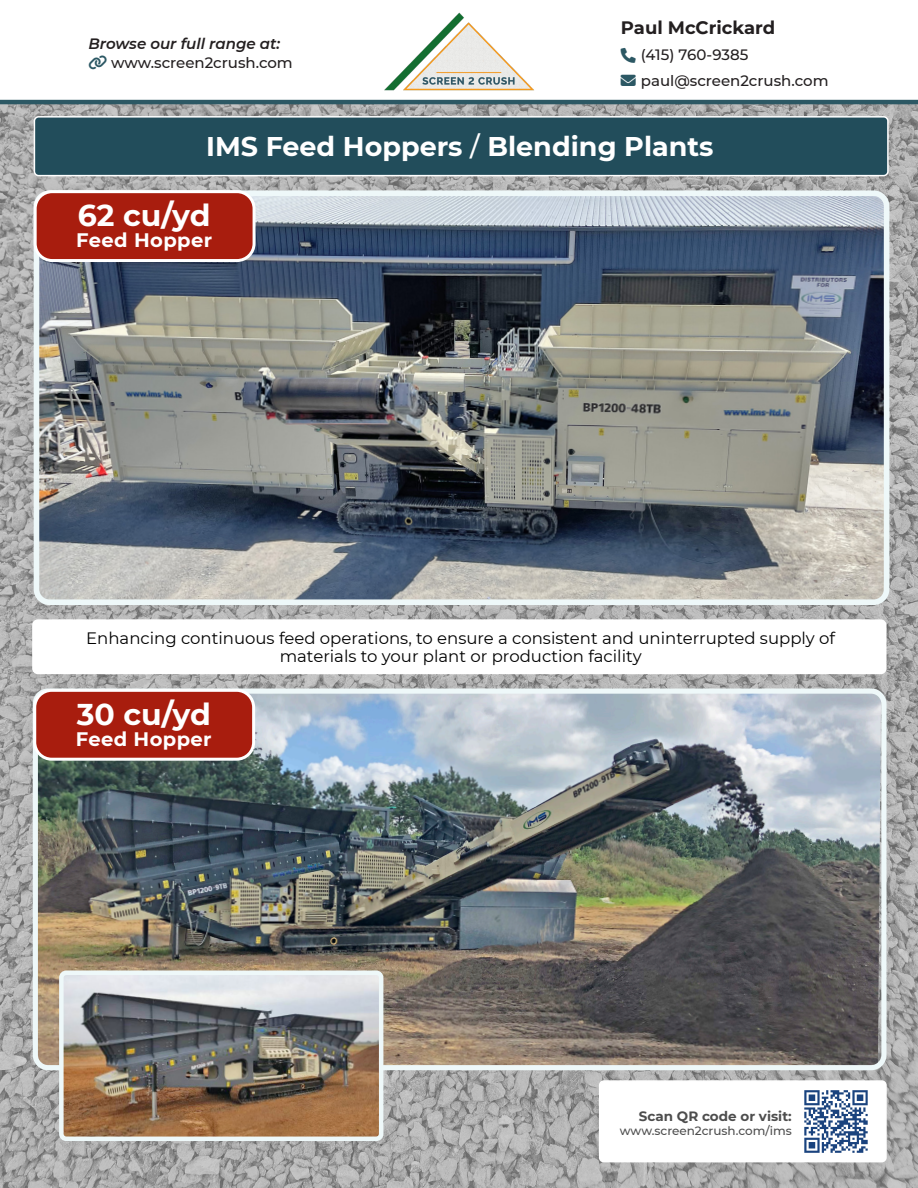
<style>
.page{position:relative;width:918px;height:1188px;background:#fff}
.page>*{position:absolute;margin:0;border:0;box-sizing:border-box;transform-origin:0 0}
.t1{font:700 30px "Montserrat";color:#fff}
.t2{font:700 27px "Montserrat";color:#fff}
.t3{font:700 19.5px "Montserrat";letter-spacing:.02em;color:#fff}
.t4{font:700 18px "Montserrat";color:#231f20}
.t5{font:16.5px "Montserrat";color:#000}
.t6{font:500 15px "Montserrat";color:#231f20}
.t7{font:italic 600 15px "Montserrat";color:#231f20}
.t8{font:700 13.5px "Montserrat";color:#4d4d4d}
.t9{font:500 12px "Montserrat";color:#4d4d4d}
.s1{color:#2c5864}
.s2{font-weight:500}
</style>
<div class="page">
<img style="left:0;top:104px;width:918px;height:1084px">
<svg style="left:0;top:12px;width:918px;height:92px"></svg>
<img style="left:36px;top:193px;width:851px;height:409px">
<div style="left:34px;top:190px;width:855px;height:415px;border:6px solid #eef8f9;border-radius:13px"></div>
<img style="left:35px;top:691px;width:846px;height:377px">
<div style="left:33px;top:689px;width:854px;height:381px;border:5px solid #eef8f9;border-radius:13px"></div>
<img style="left:64px;top:976px;width:314px;height:160px">
<div style="left:59px;top:971px;width:324px;height:170px;border:4px solid #eef8f9;border-radius:5px"></div>
<div style="left:600px;top:1081px;width:286px;height:81px;background:#fff;border-radius:4px"></div>
<div style="left:599px;top:1080px;width:288px;height:82px;border:2px solid #fff;border-radius:4px"></div>
<div style="left:34px;top:117px;width:854px;height:59px;background:#224d5b;border-radius:4px"></div>
<div style="left:34px;top:116px;width:855px;height:60px;border:2px solid #fff;border-radius:4px"></div>
<div style="left:35px;top:192px;width:219px;height:69px;background:#a81d0e;border-radius:17px"></div>
<div style="left:34px;top:190px;width:222px;height:72px;border:3px solid #fff;border-radius:17px"></div>
<div style="left:35px;top:690px;width:219px;height:69px;background:#a81d0e;border-radius:17px"></div>
<div style="left:33px;top:689px;width:222px;height:72px;border:3px solid #fff;border-radius:17px"></div>
<div style="left:34px;top:621px;width:851px;height:52px;background:#fff;border-radius:4px"></div>
<div style="left:32px;top:619px;width:855px;height:55px;border:3px solid #fff;border-radius:4px"></div>
<img style="left:795px;top:1081px;width:81px;height:81px">
<img style="left:384px;top:13px;width:150px;height:78px">
<svg style="left:621px;top:48px;width:15px;height:15px"></svg>
<svg style="left:89px;top:55px;width:18px;height:15px"></svg>
<p class="t7" style="left:89px;top:33px;width:193px">Browse our full range at:</p>
<p class="t6" style="left:111px;top:52px;width:183px">www.screen2crush.com</p>
<p class="t4" style="left:621px;top:15px;width:156px">Paul McCrickard</p>
<p class="t6" style="left:641px;top:45px;width:109px">(415) 760-9385</p>
<p class="t6" style="left:621px;top:70px;width:209px"><span class="s1">→</span> paul@screen2crush.com</p>
<p class="t2" style="left:206px;top:127px;width:509px">IMS Feed Hoppers <span class="s2">/</span> Blending Plants</p>
<p class="t1" style="left:78px;top:194px;width:134px">62 cu/yd</p>
<p class="t3" style="left:76px;top:226px;width:137px">Feed Hopper</p>
<p class="t5" style="left:86px;top:627px;width:750px">Enhancing continuous feed operations, to ensure a consistent and uninterrupted supply of</p>
<p class="t5" style="left:280px;top:645px;width:363px">materials to your plant or production facility</p>
<p class="t1" style="left:77px;top:693px;width:136px">30 cu/yd</p>
<p class="t3" style="left:76px;top:725px;width:137px">Feed Hopper</p>
<p class="t8" style="left:639px;top:1106px;width:154px">Scan QR code or visit:</p>
<p class="t9" style="left:620px;top:1122px;width:173px">www.screen2crush.com/ims</p>
</div>
